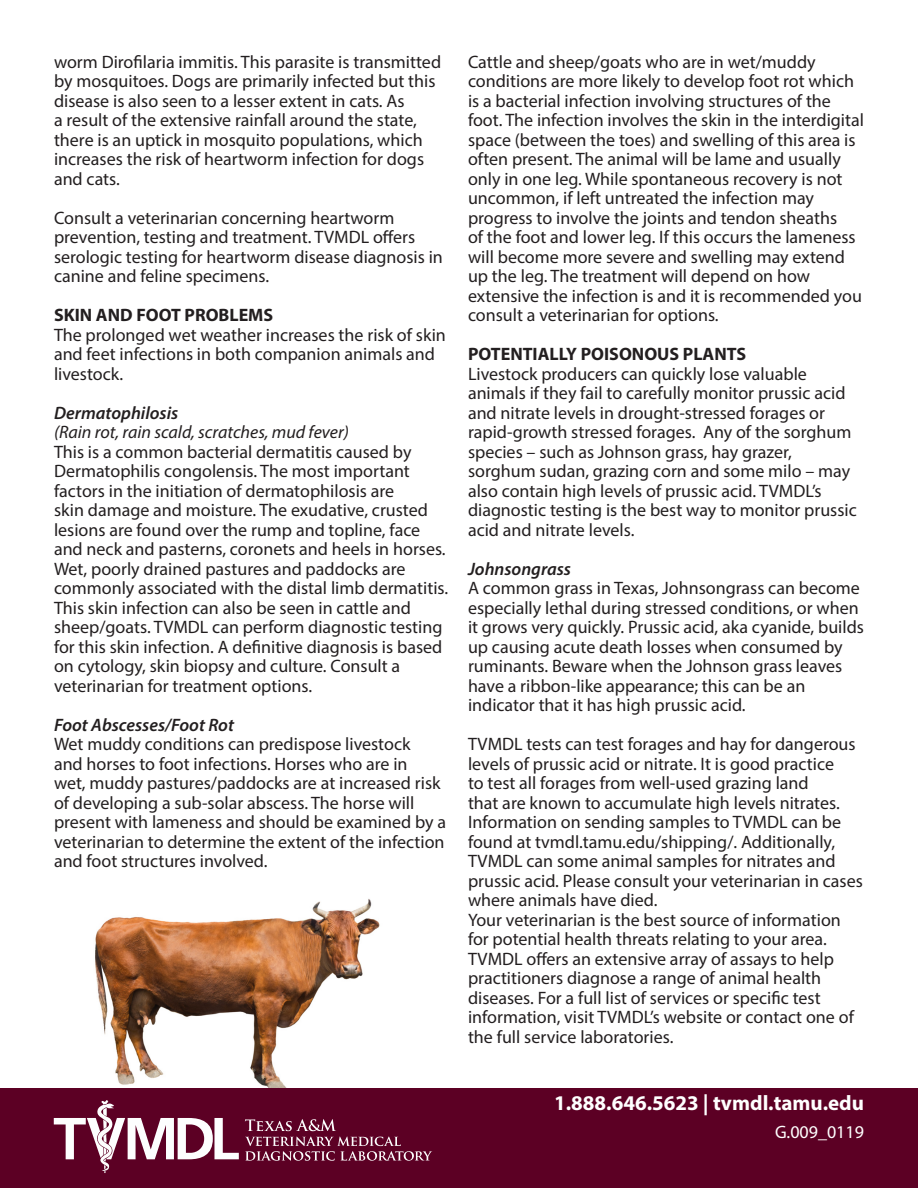
<style>
.page{position:relative;width:918px;height:1188px;background:#fff}
.page>*{position:absolute;margin:0;border:0;box-sizing:border-box;transform-origin:0 0}
.t1{font:700 21px "Myriad Pro";color:#fff}
.t2{font:18px/19.5px "Myriad Pro";color:#231f20}
.t3{font:italic 600 18px "Myriad Pro";color:#231f20}
.t4{font:700 18px "Myriad Pro";color:#231f20}
.t5{font:italic 18px "Myriad Pro";color:#231f20}
.t6{font:18px "Myriad Pro";color:#fff}
</style>
<div class="page">
<img style="left:95px;top:898px;width:285px;height:190px">
<div style="left:0;top:1088px;width:918px;height:100px;background:#5c0024"></div>
<svg style="left:245px;top:1137px;width:187px;height:24px"></svg>
<svg style="left:245px;top:1119px;width:91px;height:12px"></svg>
<svg style="left:54px;top:1100px;width:185px;height:73px"></svg>
<p class="t2" style="left:54px;top:51px;width:389px">worm Dirofilaria immitis. This parasite is transmitted by mosquitoes. Dogs are primarily infected but this disease is also seen to a lesser extent in cats. As<br>a result of the extensive rainfall around the state, there is an uptick in mosquito populations, which increases the risk of heartworm infection for dogs and cats.</p>
<p class="t2" style="left:54px;top:207px;width:390px">Consult a veterinarian concerning heartworm prevention, testing and treatment. TVMDL offers serologic testing for heartworm disease diagnosis in canine and feline specimens.</p>
<p class="t4" style="left:54px;top:303px;width:221px">SKIN AND FOOT PROBLEMS</p>
<p class="t2" style="left:54px;top:324px;width:393px">The prolonged wet weather increases the risk of skin and feet infections in both companion animals and livestock.</p>
<p class="t3" style="left:54px;top:401px;width:126px">Dermatophilosis</p>
<p class="t5" style="left:54px;top:421px;width:296px">(Rain rot, rain scald, scratches, mud fever)</p>
<p class="t2" style="left:54px;top:441px;width:396px">This is a common bacterial dermatitis caused by Dermatophilis congolensis. The most important factors in the initiation of dermatophilosis are<br>skin damage and moisture. The exudative, crusted lesions are found over the rump and topline, face and neck and pasterns, coronets and heels in horses.<br>Wet, poorly drained pastures and paddocks are commonly associated with the distal limb dermatitis.<br>This skin infection can also be seen in cattle and sheep/goats. TVMDL can perform diagnostic testing for this skin infection. A definitive diagnosis is based on cytology, skin biopsy and culture. Consult a veterinarian for treatment options.</p>
<p class="t3" style="left:54px;top:713px;width:182px">Foot Abscesses/Foot Rot</p>
<p class="t2" style="left:54px;top:734px;width:394px">Wet muddy conditions can predispose livestock<br>and horses to foot infections. Horses who are in<br>wet, muddy pastures/paddocks are at increased risk of developing a sub-solar abscess. The horse will present with lameness and should be examined by a veterinarian to determine the extent of the infection and foot structures involved.</p>
<p class="t2" style="left:468px;top:51px;width:397px">Cattle and sheep/goats who are in wet/muddy conditions are more likely to develop foot rot which is a bacterial infection involving structures of the foot. The infection involves the skin in the interdigital space (between the toes) and swelling of this area is often present. The animal will be lame and usually only in one leg. While spontaneous recovery is not uncommon, if left untreated the infection may progress to involve the joints and tendon sheaths<br>of the foot and lower leg. If this occurs the lameness will become more severe and swelling may extend up the leg. The treatment will depend on how extensive the infection is and it is recommended you consult a veterinarian for options.</p>
<p class="t4" style="left:468px;top:342px;width:280px">POTENTIALLY POISONOUS PLANTS</p>
<p class="t2" style="left:468px;top:363px;width:390px">Livestock producers can quickly lose valuable animals if they fail to carefully monitor prussic acid and nitrate levels in drought-stressed forages or rapid-growth stressed forages. Any of the sorghum species – such as Johnson grass, hay grazer, sorghum sudan, grazing corn and some milo – may also contain high levels of prussic acid. TVMDL’s diagnostic testing is the best way to monitor prussic acid and nitrate levels.</p>
<p class="t3" style="left:468px;top:557px;width:105px">Johnsongrass</p>
<p class="t2" style="left:468px;top:578px;width:398px">A common grass in Texas, Johnsongrass can become especially lethal during stressed conditions, or when it grows very quickly. Prussic acid, aka cyanide, builds up causing acute death losses when consumed by ruminants. Beware when the Johnson grass leaves have a ribbon-like appearance; this can be an indicator that it has high prussic acid.</p>
<p class="t2" style="left:468px;top:734px;width:396px">TVMDL tests can test forages and hay for dangerous levels of prussic acid or nitrate. It is good practice<br>to test all forages from well-used grazing land<br>that are known to accumulate high levels nitrates.<br>Information on sending samples to TVMDL can be found at tvmdl.tamu.edu/shipping/. Additionally, TVMDL can some animal samples for nitrates and prussic acid. Please consult your veterinarian in cases where animals have died.</p>
<p class="t2" style="left:468px;top:909px;width:387px">Your veterinarian is the best source of information for potential health threats relating to your area.<br>TVMDL offers an extensive array of assays to help practitioners diagnose a range of animal health diseases. For a full list of services or specific test information, visit TVMDL’s website or contact one of the full service laboratories.</p>
<p class="t1" style="left:554px;top:1089px;width:311px">1.888.646.5623 | tvmdl.tamu.edu</p>
<p class="t6" style="left:775px;top:1120px;width:90px">G.009_0119</p>
</div>
